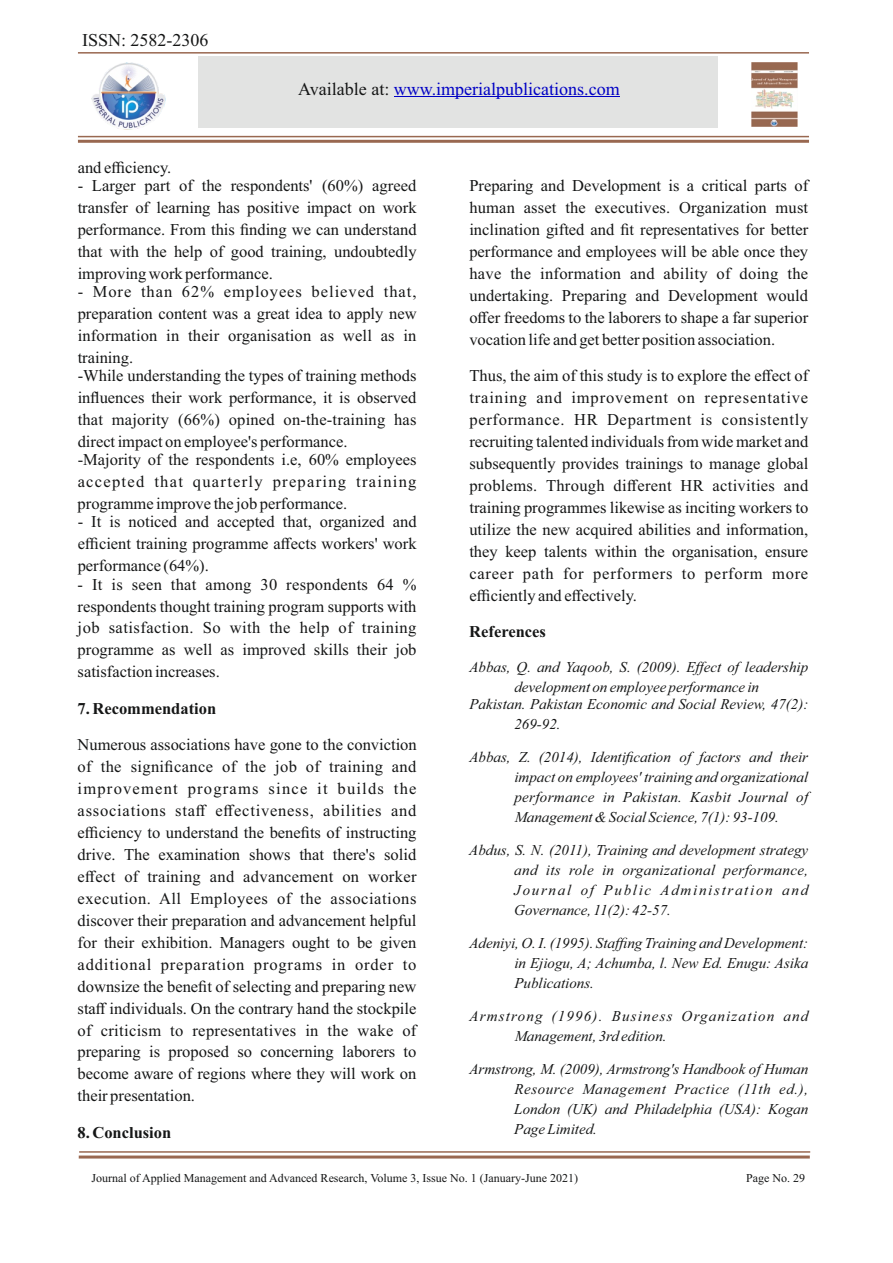
<style>
.page{position:relative;width:893px;height:1263px;background:#fff}
.page>*{position:absolute;margin:0;border:0;box-sizing:border-box;transform-origin:0 0}
.t1{font:18px "Times New Roman";color:#0000c4}
.t2{font:18px "Times New Roman";color:#151616}
.t3{font:16.5px/21.9px "Times New Roman";color:#151616;text-align:justify}
.t4{font:700 16.5px "Times New Roman";color:#151616}
.t5{font:italic 15px/20px "Times New Roman";color:#151616;text-align:justify}
.t6{font:italic 15px/20px "Times New Roman";letter-spacing:.08em;color:#151616}
.t7{font:12px "Times New Roman";color:#151616}
.s1{color:#151616}
</style>
<div class="page">
<img style="left:88px;top:62px;width:80px;height:74px">
<div style="left:198px;top:56px;width:520px;height:72px;background:#e2e3e2"></div>
<hr style="left:394px;top:97px;width:42px;height:1px;background:#0000c4">
<hr style="left:436px;top:97px;width:184px;height:1px;background:#0000c4">
<img style="left:752px;top:62px;width:45px;height:65px">
<hr style="left:79px;top:1155px;width:731px;height:3px;background:#996850">
<hr style="left:79px;top:1151px;width:731px;height:2px;background:#996850">
<hr style="left:78px;top:140px;width:731px;height:3px;background:#996850">
<hr style="left:78px;top:136px;width:731px;height:1px;background:#996850">
<hr style="left:78px;top:52px;width:731px;height:2px;background:#996850">
<p class="t2" style="left:82px;top:33px;width:128px">ISSN: 2582-2306</p>
<p class="t1" style="left:298px;top:82px;width:323px"><span class="s1">Available at:</span> www.imperialpublications.com</p>
<p class="t3" style="left:78px;top:158px;width:95px">and efficiency.</p>
<p class="t3" style="left:78px;top:176px;width:340px">- Larger part of the respondents' (60%) agreed transfer of learning has positive impact on work performance. From this finding we can understand that with the help of good training, undoubtedly improving work performance.</p>
<p class="t3" style="left:78px;top:282px;width:340px">- More than 62% employees believed that, preparation content was a great idea to apply new information in their organisation as well as in training.</p>
<p class="t3" style="left:78px;top:366px;width:340px">-While understanding the types of training methods influences their work performance, it is observed that majority (66%) opined on-the-training has direct impact on employee's performance.</p>
<p class="t3" style="left:78px;top:450px;width:340px">-Majority of the respondents i.e, 60% employees accepted that quarterly preparing training programme improve the job performance.</p>
<p class="t3" style="left:78px;top:512px;width:340px">- It is noticed and accepted that, organized and efficient training programme affects workers' work performance (64%).</p>
<p class="t3" style="left:78px;top:575px;width:340px">- It is seen that among 30 respondents 64 % respondents thought training program supports with job satisfaction. So with the help of training programme as well as improved skills their job satisfaction increases.</p>
<p class="t4" style="left:78px;top:703px;width:140px">7. Recommendation</p>
<p class="t3" style="left:78px;top:735px;width:341px">Numerous associations have gone to the conviction of the significance of the job of training and improvement programs since it builds the associations staff effectiveness, abilities and efficiency to understand the benefits of instructing drive. The examination shows that there's solid effect of training and advancement on worker execution. All Employees of the associations discover their preparation and advancement helpful for their exhibition. Managers ought to be given additional preparation programs in order to downsize the benefit of selecting and preparing new staff individuals. On the contrary hand the stockpile of criticism to representatives in the wake of preparing is proposed so concerning laborers to become aware of regions where they will work on their presentation.</p>
<p class="t4" style="left:78px;top:1127px;width:95px">8. Conclusion</p>
<p class="t3" style="left:469px;top:176px;width:340px">Preparing and Development is a critical parts of human asset the executives. Organization must inclination gifted and fit representatives for better performance and employees will be able once they have the information and ability of doing the undertaking. Preparing and Development would offer freedoms to the laborers to shape a far superior vocation life and get better position association.</p>
<p class="t3" style="left:469px;top:366px;width:340px">Thus, the aim of this study is to explore the effect of training and improvement on representative performance. HR Department is consistently recruiting talented individuals from wide market and subsequently provides trainings to manage global problems. Through different HR activities and training programmes likewise as inciting workers to utilize the new acquired abilities and information, they keep talents within the organisation, ensure career path for performers to perform more efficiently and effectively.</p>
<p class="t4" style="left:469px;top:626px;width:78px">References</p>
<p class="t5" style="left:469px;top:659px;width:340px;text-align:center">Abbas, Q. and Yaqoob, S. (2009). Effect of leadership development on employee performance in</p>
<p class="t5" style="left:514px;top:695px;width:295px;text-indent:-45px">Pakistan. Pakistan Economic and Social Review, 47(2):<br>269-92.</p>
<p class="t5" style="left:514px;top:748px;width:295px;text-indent:-45px">Abbas, Z. (2014), Identification of factors and their impact on employees' training and organizational performance in Pakistan. Kasbit Journal of Management &amp; Social Science, 7(1): 93-109.</p>
<p class="t5" style="left:514px;top:841px;width:295px;text-indent:-45px">Abdus, S. N. (2011), Training and development strategy and its role in organizational performance, Journal of Public Administration and Governance, 11(2): 42-57.</p>
<p class="t5" style="left:514px;top:934px;width:295px;text-indent:-45px">Adeniyi, O. I. (1995). Staffing Training and Development: in Ejiogu, A; Achumba, l. New Ed. Enugu: Asika Publications.</p>
<p class="t6" style="left:514px;top:1008px;width:295px;text-indent:-45px">Armstrong (1996). Business Organization and<br>Management, 3rd edition.</p>
<p class="t5" style="left:514px;top:1061px;width:295px;text-indent:-45px">Armstrong, M. (2009), Armstrong's Handbook of Human Resource Management Practice (11th ed.), London (UK) and Philadelphia (USA): Kogan Page Limited.</p>
<p class="t7" style="left:91px;top:1173px;width:488px">Journal of Applied Management and Advanced Research, Volume 3, Issue No. 1 (January-June 2021)</p>
<p class="t7" style="left:746px;top:1173px;width:60px">Page No. 29</p>
</div>
